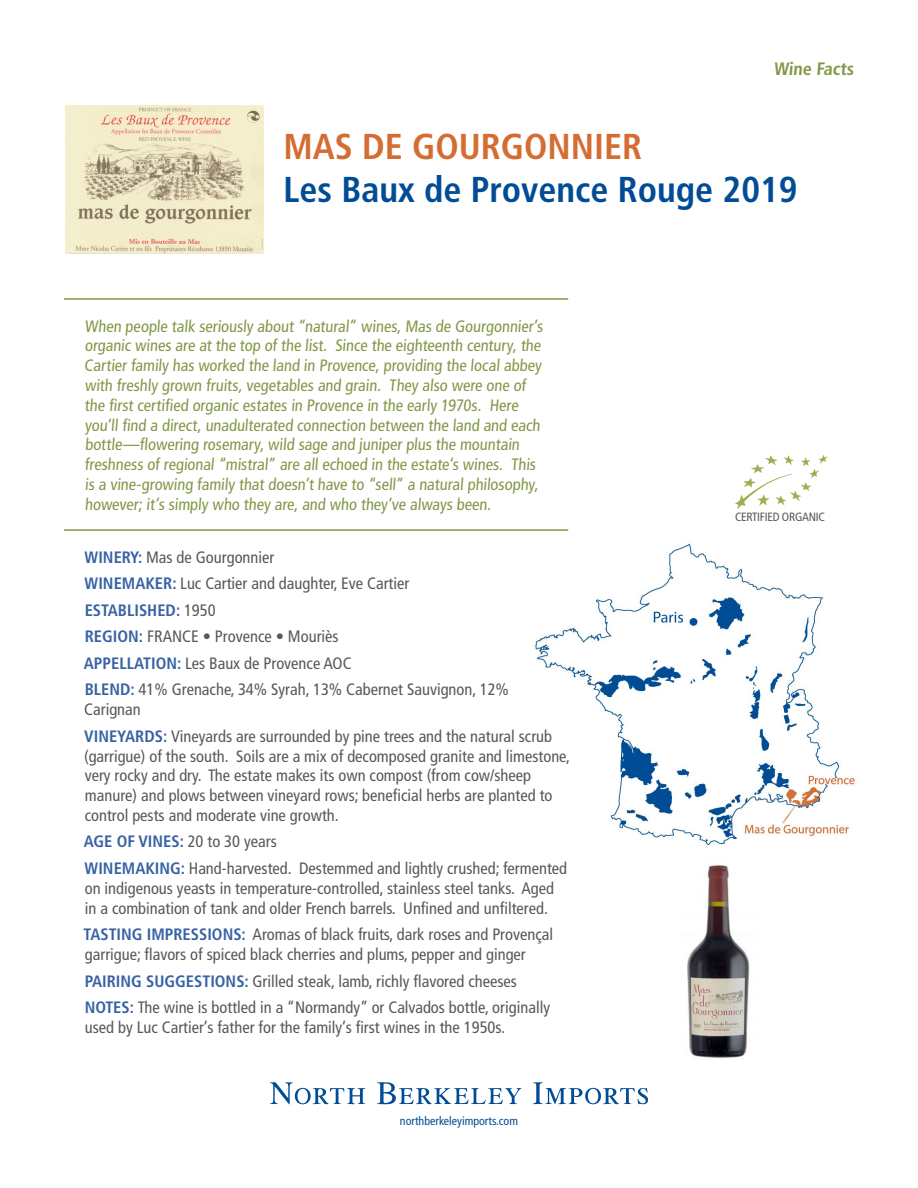
<style>
.page{position:relative;width:918px;height:1188px;background:#fff}
.page>*{position:absolute;margin:0;border:0;box-sizing:border-box;transform-origin:0 0}
.t1{font:700 condensed 36px "Frutiger LT Std";color:#014c95}
.t2{font:700 condensed 36px "Frutiger LT Std";color:#d56d32}
.t3{font:700 condensed 18px "Frutiger LT Std";color:#829747}
.info{font:condensed 16.5px/19.8px "Frutiger LT Std";color:#57585a}
.t4{font:condensed 16.5px/19.8px "Frutiger LT Std";color:#829747}
.info-2{font:700 condensed 16.5px "Frutiger LT Std";color:#3862a4}
.t5{font:condensed 12px "Frutiger LT Std";color:#014c95}
.t6{font:condensed 12px "Frutiger LT Std";letter-spacing:-.02em;color:#57585a}
.s1{font-weight:700;color:#3862a4}
.s2{font-weight:400;color:#57585a}
</style>
<div class="page">
<img style="left:535px;top:530px;width:320px;height:315px">
<hr style="left:64px;top:298px;width:504px;height:2px;background:#829747">
<hr style="left:64px;top:529px;width:504px;height:2px;background:#829747">
<svg style="left:270px;top:1082px;width:96px;height:23px"></svg>
<svg style="left:377px;top:1082px;width:145px;height:23px"></svg>
<svg style="left:533px;top:1082px;width:116px;height:23px"></svg>
<svg style="left:735px;top:455px;width:93px;height:54px"></svg>
<img style="left:66px;top:106px;width:198px;height:148px">
<img style="left:687px;top:865px;width:63px;height:194px">
<p class="t3" style="left:774px;top:58px;width:83px">Wine Facts</p>
<p class="t2" style="left:284px;top:125px;width:360px">MAS DE GOURGONNIER</p>
<p class="t1" style="left:284px;top:168px;width:516px">Les Baux de Provence Rouge 2019</p>
<p class="t4" style="left:84px;top:316px;width:462px">When people talk seriously about “natural” wines, Mas de Gourgonnier’s organic wines are at the top of the list. Since the eighteenth century, the Cartier family has worked the land in Provence, providing the local abbey with freshly grown fruits, vegetables and grain. They also were one of the first certified organic estates in Provence in the early 1970s. Here you’ll find a direct, unadulterated connection between the land and each bottle—flowering rosemary, wild sage and juniper plus the mountain freshness of regional “mistral” are all echoed in the estate’s wines. This is a vine-growing family that doesn’t have to “sell” a natural philosophy, however; it’s simply who they are, and who they’ve always been.</p>
<p class="info" style="left:85px;top:547px;width:191px"><span class="s1">WINERY:</span> Mas de Gourgonnier</p>
<p class="info" style="left:85px;top:574px;width:326px"><span class="s1">WINEMAKER:</span> Luc Cartier and daughter, Eve Cartier</p>
<p class="info-2" style="left:85px;top:600px;width:132px">ESTABLISHED: <span class="s2">1950</span></p>
<p class="info" style="left:85px;top:627px;width:255px"><span class="s1">REGION:</span> FRANCE • Provence • Mouriès</p>
<p class="info" style="left:84px;top:653px;width:269px"><span class="s1">APPELLATION:</span> Les Baux de Provence AOC</p>
<p class="info" style="left:84px;top:680px;width:426px"><span class="s1">BLEND:</span> 41% Grenache, 34% Syrah, 13% Cabernet Sauvignon, 12%<br>Carignan</p>
<p class="info" style="left:84px;top:726px;width:487px"><span class="s1">VINEYARDS:</span> Vineyards are surrounded by pine trees and the natural scrub (garrigue) of the south. Soils are a mix of decomposed granite and limestone, very rocky and dry. The estate makes its own compost (from cow/sheep manure) and plows between vineyard rows; beneficial herbs are planted to control pests and moderate vine growth.</p>
<p class="info-2" style="left:84px;top:832px;width:194px">AGE OF VINES: <span class="s2">20 to 30 years</span></p>
<p class="info" style="left:85px;top:859px;width:484px"><span class="s1">WINEMAKING:</span> Hand-harvested. Destemmed and lightly crushed; fermented on indigenous yeasts in temperature-controlled, stainless steel tanks. Aged in a combination of tank and older French barrels. Unfined and unfiltered.</p>
<p class="info" style="left:84px;top:925px;width:471px"><span class="s1">TASTING IMPRESSIONS:</span> Aromas of black fruits, dark roses and Provençal garrigue; flavors of spiced black cherries and plums, pepper and ginger</p>
<p class="info" style="left:85px;top:971px;width:434px"><span class="s1">PAIRING SUGGESTIONS:</span> Grilled steak, lamb, richly flavored cheeses</p>
<p class="info" style="left:85px;top:998px;width:467px"><span class="s1">NOTES:</span> The wine is bottled in a “Normandy” or Calvados bottle, originally used by Luc Cartier’s father for the family’s first wines in the 1950s.</p>
<p class="t5" style="left:400px;top:1114px;width:120px">northberkeleyimports.com</p>
<p class="t6" style="left:735px;top:510px;width:92px">CERTIFIED ORGANIC</p>
</div>
